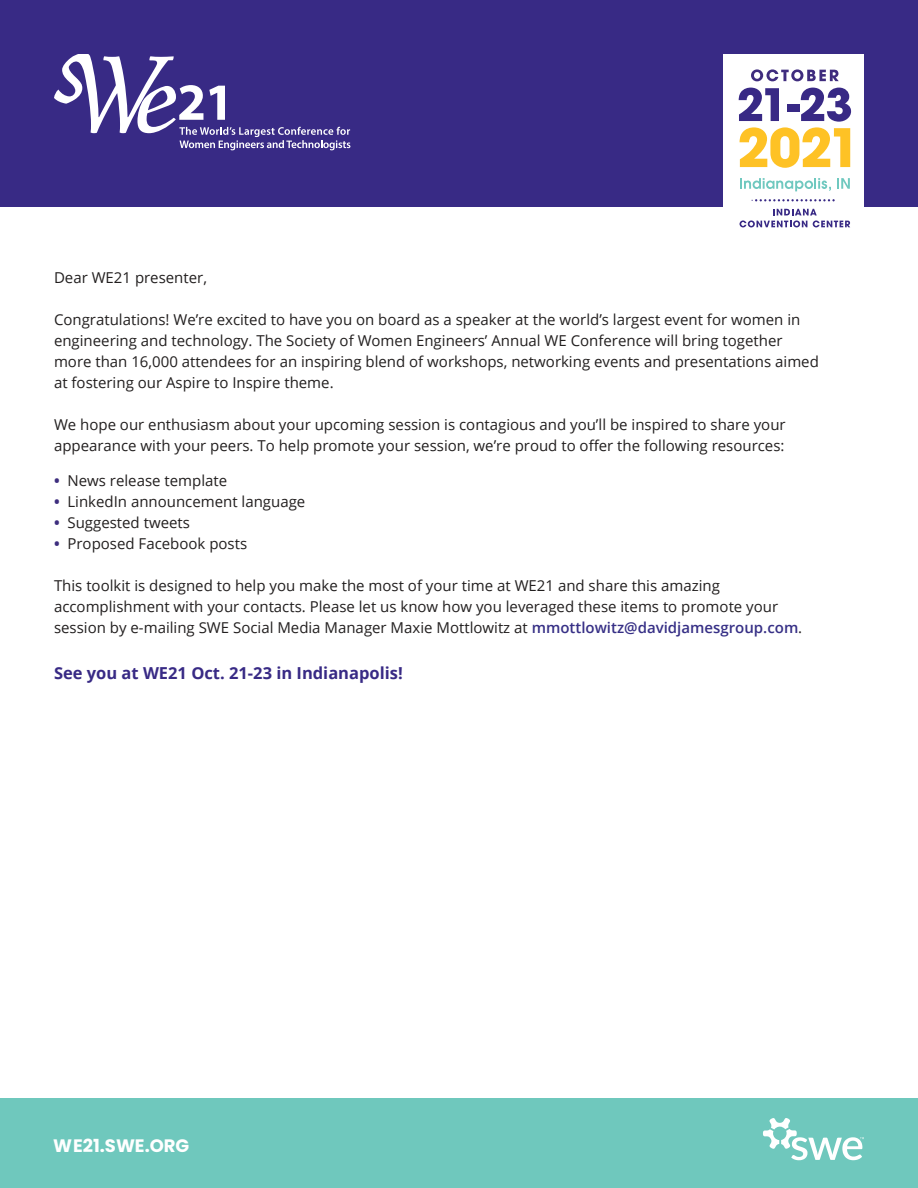
<style>
.page{position:relative;width:918px;height:1188px;background:#fff}
.page>*{position:absolute;margin:0;border:0;box-sizing:border-box;transform-origin:0 0}
.t1{font:700 18px "Poppins";color:#fff}
.t2{font:700 16.5px "Open Sans";color:#382a85}
.t3{font:15px/21px "Open Sans";color:#221f1f}
.s1{font-weight:700;color:#3d2d7e}
.s2{font-weight:600;color:#373086}
</style>
<div class="page">
<div style="left:0;top:0;width:918px;height:206px;background:#382a85"></div>
<svg style="left:54px;top:54px;width:296px;height:96px"></svg>
<div style="left:0;top:1098px;width:918px;height:90px;background:#6fc8bd"></div>
<svg style="left:763px;top:1118px;width:101px;height:42px"></svg>
<div style="left:723px;top:54px;width:141px;height:184px;background:#fff"></div>
<svg style="left:740px;top:178px;width:91px;height:13px"></svg>
<svg style="left:837px;top:178px;width:13px;height:11px"></svg>
<svg style="left:740px;top:209px;width:110px;height:18px"></svg>
<svg style="left:739px;top:88px;width:112px;height:80px"></svg>
<svg style="left:751px;top:69px;width:88px;height:12px"></svg>
<svg style="left:755px;top:199px;width:80px;height:2px"></svg>
<p class="t3" style="left:54px;top:269px;width:155px">Dear WE21 presenter,</p>
<p class="t3" style="left:54px;top:311px;width:766px">Congratulations! We’re excited to have you on board as a speaker at the world’s largest event for women in engineering and technology. The Society of Women Engineers’ Annual WE Conference will bring together more than 16,000 attendees for an inspiring blend of workshops, networking events and presentations aimed at fostering our Aspire to Inspire theme.</p>
<p class="t3" style="left:54px;top:416px;width:733px">We hope our enthusiasm about your upcoming session is contagious and you’ll be inspired to share your appearance with your peers. To help promote your session, we’re proud to offer the following resources:</p>
<p class="t3" style="left:54px;top:471px;width:175px"><span class="s1">•</span> News release template</p>
<p class="t3" style="left:54px;top:492px;width:253px"><span class="s1">•</span> LinkedIn announcement language</p>
<p class="t3" style="left:54px;top:513px;width:138px"><span class="s1">•</span> Suggested tweets</p>
<p class="t3" style="left:54px;top:534px;width:195px"><span class="s1">•</span> Proposed Facebook posts</p>
<p class="t3" style="left:54px;top:576px;width:750px">This toolkit is designed to help you make the most of your time at WE21 and share this amazing accomplishment with your contacts. Please let us know how you leveraged these items to promote your session by e-mailing SWE Social Media Manager Maxie Mottlowitz at <span class="s2">mmottlowitz@davidjamesgroup.com</span>.</p>
<p class="t2" style="left:54px;top:667px;width:350px">See you at WE21 Oct. 21-23 in Indianapolis!</p>
<p class="t1" style="left:53px;top:1135px;width:138px">WE21.SWE.ORG</p>
</div>
